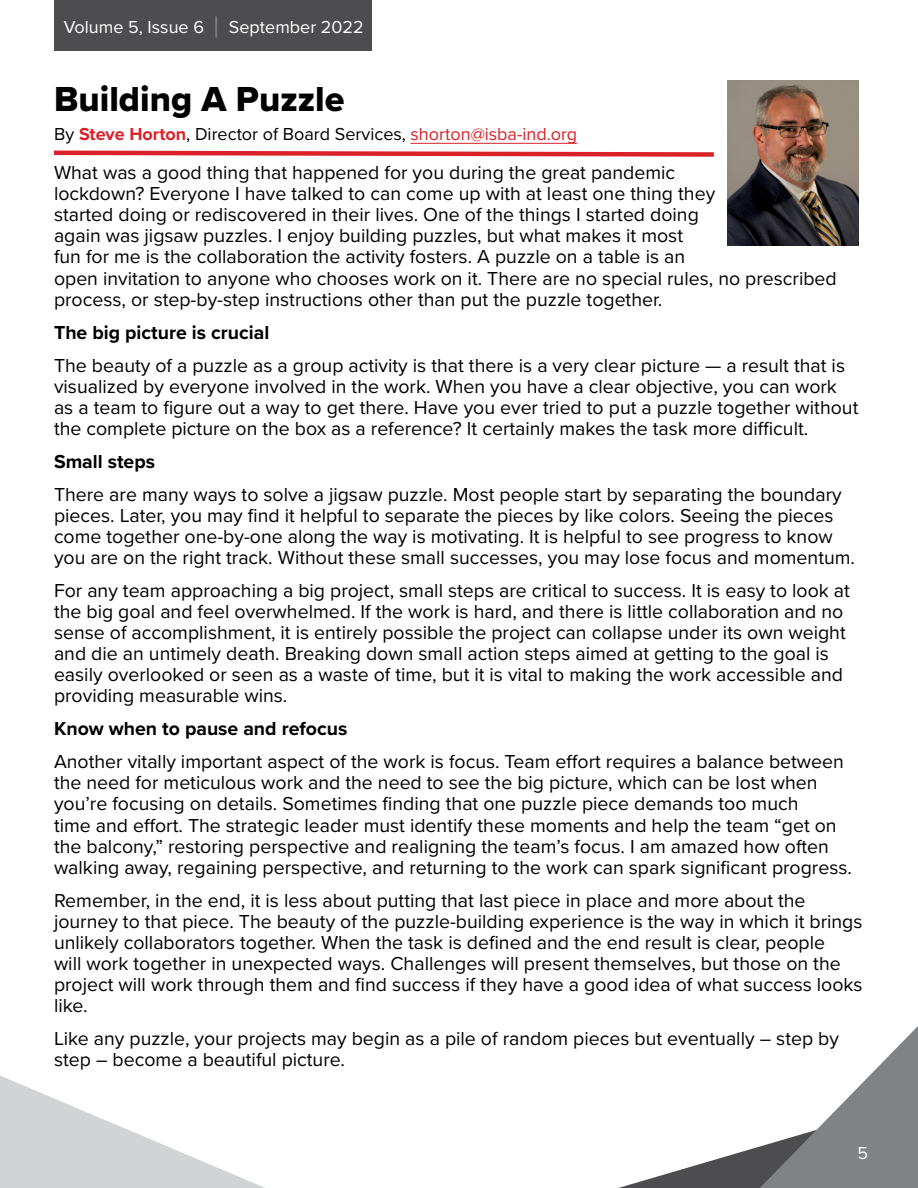
<style>
.page{position:relative;width:918px;height:1188px;background:#fff}
.page>*{position:absolute;margin:0;border:0;box-sizing:border-box;transform-origin:0 0}
.t1{font:36px "Proxima Nova Extrabld";color:#000}
.t2{font:19.5px/21px "Proxima Nova";color:#000}
.t3{font:700 19.5px "Proxima Nova";color:#000}
.t4{font:18px "Proxima Nova";color:#000}
.t5{font:18px "Proxima Nova";color:#fff}
.s1{font-size:30px;color:#808285}
.s2{font-weight:700;color:#da2128}
.s3{color:#da2128}
</style>
<div class="page">
<svg style="left:0;top:1075px;width:265px;height:113px"></svg>
<svg style="left:618px;top:1026px;width:300px;height:162px"></svg>
<div style="left:54px;top:0;width:318px;height:51px;background:#4d4d4f"></div>
<hr style="left:411px;top:143px;width:166px;height:1px;background:#da2128">
<img style="left:728px;top:80px;width:131px;height:165px">
<svg style="left:54px;top:150px;width:660px;height:7px"></svg>
<p class="t5" style="left:64px;top:13px;width:301px">Volume 5, Issue 6 <span class="s1">|</span> September 2022</p>
<h1 class="t1" style="left:54px;top:72px;width:292px">Building A Puzzle</h1>
<p class="t4" style="left:54px;top:121px;width:525px">By <span class="s2">Steve Horton</span>, Director of Board Services, <span class="s3">shorton@isba-ind.org</span></p>
<p class="t2" style="left:54px;top:161px;width:784px">What was a good thing that happened for you during the great pandemic<br>lockdown? Everyone I have talked to can come up with at least one thing they<br>started doing or rediscovered in their lives. One of the things I started doing<br>again was jigsaw puzzles. I enjoy building puzzles, but what makes it most<br>fun for me is the collaboration the activity fosters. A puzzle on a table is an<br>open invitation to anyone who chooses work on it. There are no special rules, no prescribed process, or step-by-step instructions other than put the puzzle together.</p>
<p class="t3" style="left:54px;top:318px;width:217px">The big picture is crucial</p>
<p class="t2" style="left:54px;top:354px;width:806px">The beauty of a puzzle as a group activity is that there is a very clear picture — a result that is visualized by everyone involved in the work. When you have a clear objective, you can work as a team to figure out a way to get there. Have you ever tried to put a puzzle together without the complete picture on the box as a reference? It certainly makes the task more difficult.</p>
<p class="t3" style="left:54px;top:447px;width:103px">Small steps</p>
<p class="t2" style="left:54px;top:483px;width:803px">There are many ways to solve a jigsaw puzzle. Most people start by separating the boundary pieces. Later, you may find it helpful to separate the pieces by like colors. Seeing the pieces come together one-by-one along the way is motivating. It is helpful to see progress to know you are on the right track. Without these small successes, you may lose focus and momentum.</p>
<p class="t2" style="left:54px;top:579px;width:798px">For any team approaching a big project, small steps are critical to success. It is easy to look at the big goal and feel overwhelmed. If the work is hard, and there is little collaboration and no sense of accomplishment, it is entirely possible the project can collapse under its own weight and die an untimely death. Breaking down small action steps aimed at getting to the goal is easily overlooked or seen as a waste of time, but it is vital to making the work accessible and providing measurable wins.</p>
<p class="t3" style="left:54px;top:714px;width:295px">Know when to pause and refocus</p>
<p class="t2" style="left:54px;top:751px;width:800px">Another vitally important aspect of the work is focus. Team effort requires a balance between the need for meticulous work and the need to see the big picture, which can be lost when you’re focusing on details. Sometimes finding that one puzzle piece demands too much<br>time and effort. The strategic leader must identify these moments and help the team “get on the balcony,” restoring perspective and realigning the team’s focus. I am amazed how often walking away, regaining perspective, and returning to the work can spark significant progress.</p>
<p class="t2" style="left:54px;top:889px;width:810px">Remember, in the end, it is less about putting that last piece in place and more about the journey to that piece. The beauty of the puzzle-building experience is the way in which it brings unlikely collaborators together. When the task is defined and the end result is clear, people<br>will work together in unexpected ways. Challenges will present themselves, but those on the project will work through them and find success if they have a good idea of what success looks like.</p>
<p class="t2" style="left:54px;top:1027px;width:787px">Like any puzzle, your projects may begin as a pile of random pieces but eventually – step by step – become a beautiful picture.</p>
<p class="t5" style="left:858px;top:1139px;width:12px">5</p>
</div>
